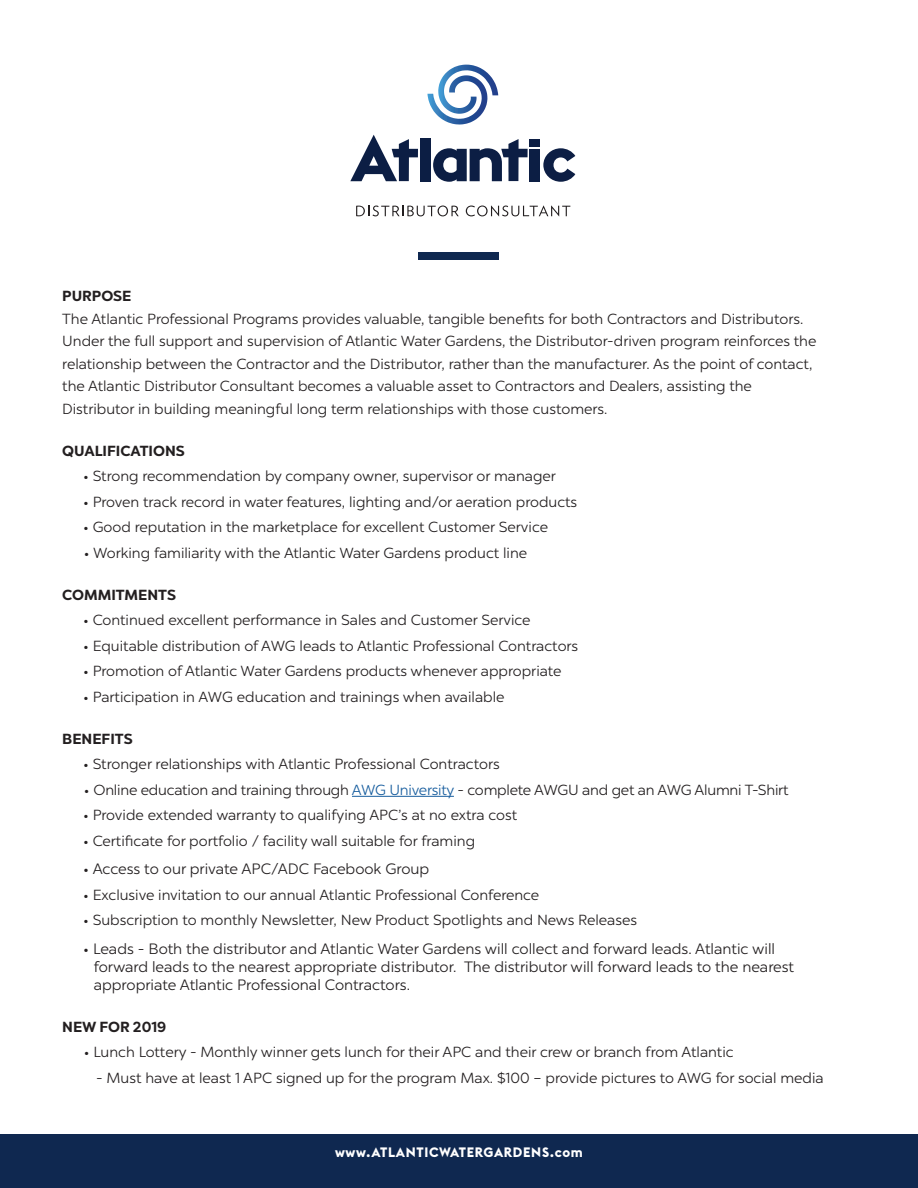
<style>
.page{position:relative;width:918px;height:1188px;background:#fff}
.page>*{position:absolute;margin:0;border:0;box-sizing:border-box;transform-origin:0 0}
.t1{font:15px/18px "Chronica Pro";color:#231f20}
.t2{font:14.7px/22.5px "Chronica Pro";color:#231f20}
.t3{font:700 14.7px "Chronica Pro";color:#231f20}
.t4{font:700 13.5px "Euclid Flex";letter-spacing:.05em;color:#fff}
.s1{color:#175d9e}
</style>
<div class="page">
<hr style="left:352px;top:796px;width:102px;height:1px;background:#175d9e">
<div style="left:418px;top:252px;width:82px;height:8px;background:#0f2850"></div>
<div style="left:420px;top:138px;width:10px;height:43px;background:#0c1e44"></div>
<svg style="left:543px;top:148px;width:32px;height:34px"></svg>
<div style="left:530px;top:149px;width:10px;height:32px;background:#0c1e44"></div>
<div style="left:530px;top:139px;width:10px;height:8px;background:#0c1e44"></div>
<svg style="left:350px;top:135px;width:68px;height:46px"></svg>
<svg style="left:433px;top:139px;width:95px;height:43px"></svg>
<svg style="left:427px;top:65px;width:71px;height:60px"></svg>
<svg style="left:356px;top:206px;width:103px;height:10px"></svg>
<svg style="left:466px;top:205px;width:104px;height:11px"></svg>
<div style="left:0;top:1135px;width:918px;height:53px;background:#0f2850"></div>
<p class="t3" style="left:62px;top:287px;width:71px">PURPOSE</p>
<p class="t2" style="left:62px;top:308px;width:756px">The Atlantic Professional Programs provides valuable, tangible benefits for both Contractors and Distributors.<br>Under the full support and supervision of Atlantic Water Gardens, the Distributor-driven program reinforces the relationship between the Contractor and the Distributor, rather than the manufacturer. As the point of contact, the Atlantic Distributor Consultant becomes a valuable asset to Contractors and Dealers, assisting the Distributor in building meaningful long term relationships with those customers.</p>
<p class="t3" style="left:62px;top:442px;width:124px">QUALIFICATIONS</p>
<p class="t2" style="left:83px;top:465px;width:474px">• Strong recommendation by company owner, supervisor or manager</p>
<p class="t2" style="left:83px;top:491px;width:496px">• Proven track record in water features, lighting and/or aeration products</p>
<p class="t2" style="left:83px;top:516px;width:467px">• Good reputation in the marketplace for excellent Customer Service</p>
<p class="t2" style="left:84px;top:542px;width:445px">• Working familiarity with the Atlantic Water Gardens product line</p>
<p class="t3" style="left:62px;top:586px;width:115px">COMMITMENTS</p>
<p class="t2" style="left:83px;top:609px;width:449px">• Continued excellent performance in Sales and Customer Service</p>
<p class="t2" style="left:83px;top:635px;width:497px">• Equitable distribution of AWG leads to Atlantic Professional Contractors</p>
<p class="t2" style="left:83px;top:660px;width:480px">• Promotion of Atlantic Water Gardens products whenever appropriate</p>
<p class="t2" style="left:83px;top:686px;width:423px">• Participation in AWG education and trainings when available</p>
<p class="t3" style="left:62px;top:730px;width:72px">BENEFITS</p>
<p class="t2" style="left:83px;top:753px;width:418px">• Stronger relationships with Atlantic Professional Contractors</p>
<p class="t2" style="left:84px;top:779px;width:706px">• Online education and training through <span class="s1">AWG University</span> - complete AWGU and get an AWG Alumni T-Shirt</p>
<p class="t2" style="left:83px;top:804px;width:436px">• Provide extended warranty to qualifying APC’s at no extra cost</p>
<p class="t2" style="left:83px;top:830px;width:394px">• Certificate for portfolio / facility wall suitable for framing</p>
<p class="t1" style="left:83px;top:860px;width:348px">• Access to our private APC/ADC Facebook Group</p>
<p class="t2" style="left:83px;top:884px;width:458px">• Exclusive invitation to our annual Atlantic Professional Conference</p>
<p class="t2" style="left:83px;top:909px;width:556px">• Subscription to monthly Newsletter, New Product Spotlights and News Releases</p>
<p class="t1" style="left:94px;top:940px;width:702px;text-indent:-10px">• Leads - Both the distributor and Atlantic Water Gardens will collect and forward leads. Atlantic will forward leads to the nearest appropriate distributor. The distributor will forward leads to the nearest appropriate Atlantic Professional Contractors.</p>
<p class="t3" style="left:62px;top:1018px;width:106px">NEW FOR 2019</p>
<p class="t2" style="left:84px;top:1041px;width:651px">• Lunch Lottery - Monthly winner gets lunch for their APC and their crew or branch from Atlantic</p>
<p class="t2" style="left:96px;top:1067px;width:729px">- Must have at least 1 APC signed up for the program Max. $100 – provide pictures to AWG for social media</p>
<p class="t4" style="left:335px;top:1145px;width:249px">www.ATLANTICWATERGARDENS.com</p>
</div>
